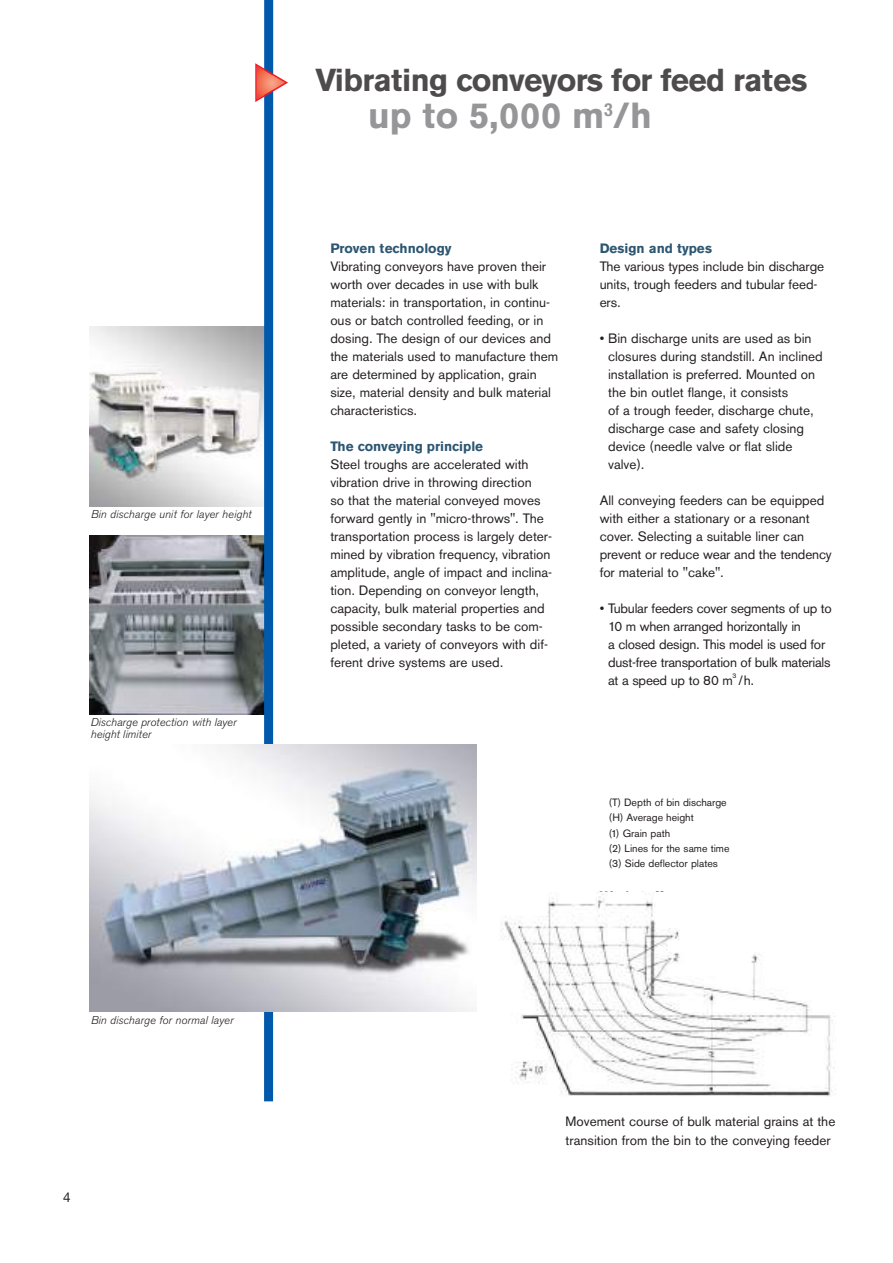
<style>
.page{position:relative;width:893px;height:1263px;background:#fff}
.page>*{position:absolute;margin:0;border:0;box-sizing:border-box;transform-origin:0 0}
.t1{font:700 36px "Standard Grotesk BSK";letter-spacing:.02em;color:#969698}
.t2{font:700 31.5px "Standard Grotesk BSK";letter-spacing:-.02em;color:#4e4b4c}
.t3{font:13.5px/18px "Standard Grotesk BSK";color:#241f1f}
.t4{font:13.5px/18px "Standard Grotesk BSK";letter-spacing:-.02em;color:#241f1f}
.t5{font:700 13.5px "Standard Grotesk BSK";color:#2c5672}
.t6{font:13.5px "Helvetica Neue LT Std";color:#241f1f}
.t7{font:italic 300 11.25px/12px "Standard Grotesk BSK";letter-spacing:.005em;color:#241f1f}
.t8{font:10.5px/15.3px "Standard Grotesk BSK";color:#241f1f}
.t9{font:6.75px "Standard Grotesk BSK";color:#241f1f}
</style>
<div class="page">
<img style="left:89px;top:535px;width:175px;height:179px">
<img style="left:451px;top:892px;width:383px;height:204px">
<img style="left:89px;top:327px;width:175px;height:179px">
<div style="left:264px;top:0;width:9px;height:1101px;background:#0059ab"></div>
<svg style="left:255px;top:63px;width:33px;height:39px"></svg>
<img style="left:89px;top:744px;width:387px;height:267px">
<p class="t7" style="left:91px;top:508px;width:162px">Bin discharge unit for layer height</p>
<p class="t7" style="left:91px;top:716px;width:147px">Discharge protection with layer height limiter</p>
<p class="t7" style="left:91px;top:1014px;width:144px">Bin discharge for normal layer</p>
<p class="t6" style="left:63px;top:1192px;width:9px">4</p>
<h2 class="t2" style="left:315px;top:63px;width:494px">Vibrating conveyors for feed rates</h2>
<h1 class="t1" style="left:368px;top:96px;width:285px">up to 5,000 m<sup>3</sup>/h</h1>
<p class="t5" style="left:330px;top:240px;width:123px">Proven technology</p>
<p class="t3" style="left:330px;top:257px;width:229px">Vibrating conveyors have proven their worth over decades in use with bulk materials: in transportation, in continu&shy;ous or batch controlled feeding, or in dosing. The design of our devices and the materials used to manufacture them are determined by application, grain size, material density and bulk material characteristics.</p>
<p class="t5" style="left:330px;top:438px;width:154px">The conveying principle</p>
<p class="t3" style="left:330px;top:455px;width:223px">Steel troughs are accelerated with vibration drive in throwing direction<br>so that the material conveyed moves forward gently in "micro-throws". The transportation process is largely deter&shy;mined by vibration frequency, vibration amplitude, angle of impact and inclina&shy;tion. Depending on conveyor length, capacity, bulk material properties and possible secondary tasks to be com&shy;pleted, a variety of conveyors with dif&shy;ferent drive systems are used.</p>
<p class="t5" style="left:600px;top:240px;width:114px">Design and types</p>
<p class="t3" style="left:600px;top:257px;width:226px">The various types include bin discharge units, trough feeders and tubular feed&shy;ers.</p>
<p class="t3" style="left:608px;top:329px;width:216px;text-indent:-8px">• Bin discharge units are used as bin closures during standstill. An inclined installation is preferred. Mounted on the bin outlet flange, it consists<br>of a trough feeder, discharge chute, discharge case and safety closing device (needle valve or flat slide valve).</p>
<p class="t3" style="left:600px;top:491px;width:234px">All conveying feeders can be equipped with either a stationary or a resonant cover. Selecting a suitable liner can prevent or reduce wear and the tendency for material to "cake".</p>
<p class="t4" style="left:608px;top:599px;width:225px;text-indent:-8px">• Tubular feeders cover segments of up to 10 m when arranged horizontally in<br>a closed design. This model is used for dust-free transportation of bulk materials at a speed up to 80 m /h.</p>
<p class="t9" style="left:733px;top:672px;width:5px">3</p>
<p class="t8" style="left:609px;top:795px;width:122px">(T) Depth of bin discharge (H) Average height<br>(1) Grain path<br>(2) Lines for the same time (3) Side deflector plates</p>
<p class="t3" style="left:566px;top:1111px;width:271px;line-height:19.6px">Movement course of bulk material grains at the transition from the bin to the conveying feeder</p>
</div>
